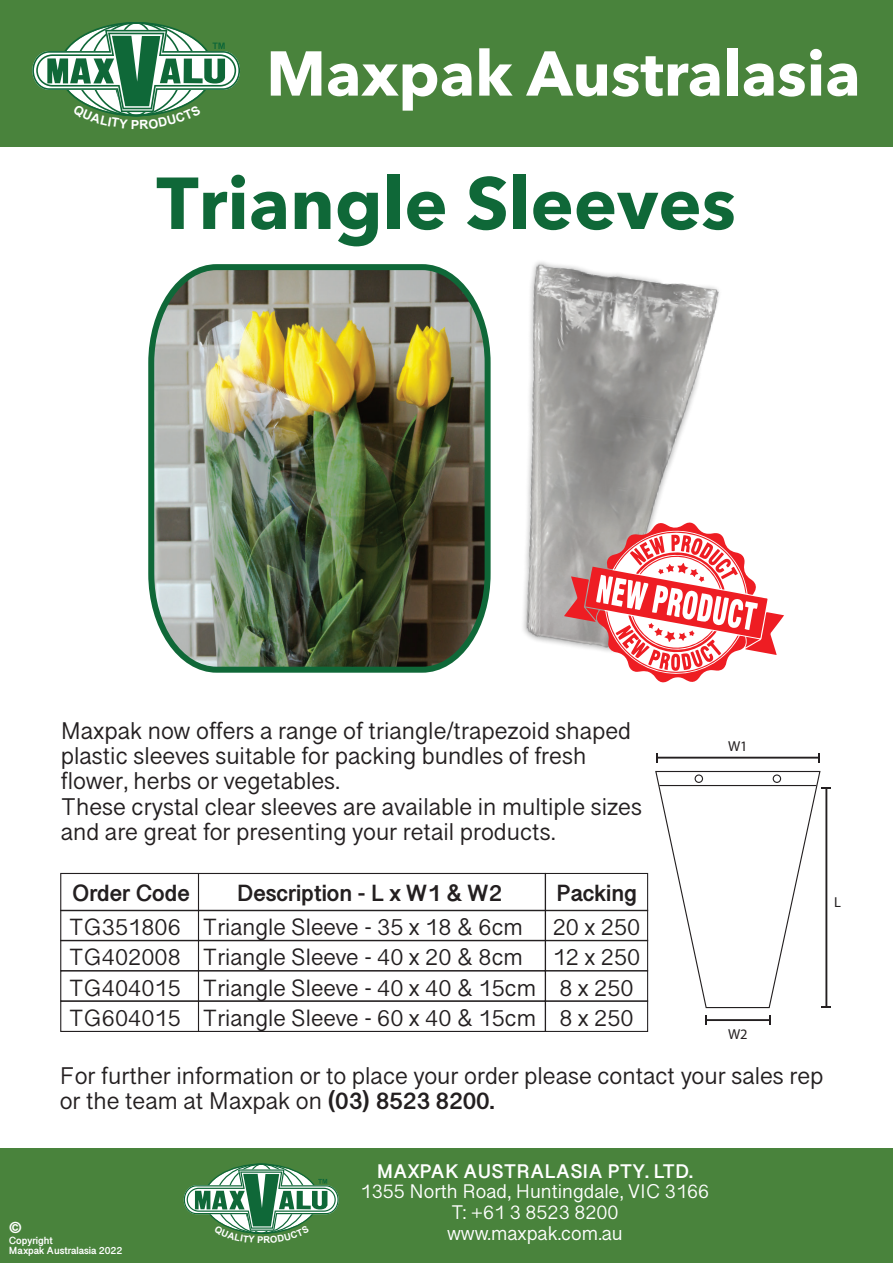
<style>
.page{position:relative;width:893px;height:1263px;background:#fff}
.page>*{position:absolute;margin:0;border:0;box-sizing:border-box;transform-origin:0 0}
.t1{font:700 72.75px "Avenir Next";color:#0f6838}
.t2{font:700 62.55px "Avenir Next";color:#fff}
.t3{font:21px/25.2px "Oriya Sangam MN";color:#231f20}
.t4{font:20.4px/30.3px "Oriya Sangam MN";color:#231f20}
.t5{font:700 20.4px "Oriya Sangam MN";color:#231f20}
.t6{font:17.1px/20.5px "Oriya Sangam MN";color:#fff;text-align:center}
.t7{font:700 17.1px "Oriya Sangam MN";color:#fff}
.t8{font:700 15px "Oriya Sangam MN";color:#fff}
.t9{font:14.4px "Myriad Pro";color:#231f20}
.t10{font:700 9px/10.8px "Oriya Sangam MN";color:#fff}
.s1{font-weight:700}
</style>
<div class="page">
<div style="left:0;top:1148px;width:893px;height:115px;background:#49833c"></div>
<div style="left:0;top:0;width:893px;height:147px;background:#49833c"></div>
<img style="left:148px;top:264px;width:327px;height:409px">
<img style="left:475px;top:262px;width:244px;height:383px">
<svg style="left:564px;top:522px;width:220px;height:161px"></svg>
<hr style="left:198px;top:940px;width:1px;height:31px;background:#231f20">
<div style="left:60px;top:970px;width:486px;height:32px;border:1px solid #231f20"></div>
<hr style="left:198px;top:971px;width:1px;height:30px;background:#231f20">
<div style="left:60px;top:1000px;width:486px;height:32px;border:1px solid #231f20"></div>
<hr style="left:198px;top:1001px;width:1px;height:30px;background:#231f20">
<div style="left:60px;top:910px;width:486px;height:31px;border:1px solid #231f20"></div>
<hr style="left:198px;top:910px;width:1px;height:31px;background:#231f20">
<div style="left:60px;top:873px;width:486px;height:38px;border:1px solid #231f20"></div>
<hr style="left:198px;top:873px;width:1px;height:38px;background:#231f20">
<div style="left:545px;top:940px;width:103px;height:31px;border:1px solid #231f20"></div>
<div style="left:545px;top:970px;width:103px;height:32px;border:1px solid #231f20"></div>
<div style="left:545px;top:1000px;width:103px;height:32px;border:1px solid #231f20"></div>
<div style="left:545px;top:910px;width:103px;height:31px;border:1px solid #231f20"></div>
<div style="left:545px;top:873px;width:103px;height:38px;border:1px solid #231f20"></div>
<svg style="left:655px;top:770px;width:176px;height:239px"></svg>
<hr style="left:657px;top:757px;width:162px;height:1px;background:#231f20">
<svg style="left:818px;top:753px;width:2px;height:9px"></svg>
<hr style="left:706px;top:1019px;width:64px;height:2px;background:#231f20">
<svg style="left:705px;top:1015px;width:2px;height:10px"></svg>
<svg style="left:184px;top:1163px;width:155px;height:71px"></svg>
<svg style="left:32px;top:22px;width:208px;height:95px"></svg>
<h2 class="t2" style="left:266px;top:20px;width:596px">Maxpak Australasia</h2>
<h1 class="t1" style="left:156px;top:140px;width:581px">Triangle Sleeves</h1>
<p class="t3" style="left:61px;top:720px;width:583px">Maxpak now offers a range of triangle/trapezoid shaped plastic sleeves suitable for packing bundles of fresh flower, herbs or vegetables.<br>These crystal clear sleeves are available in multiple sizes and are great for presenting your retail products.</p>
<p class="t9" style="left:728px;top:737px;width:21px">W1</p>
<p class="t5" style="left:72px;top:878px;width:119px">Order Code</p>
<p class="t5" style="left:237px;top:878px;width:267px">Description - L x W1 &amp; W2</p>
<p class="t4" style="left:69px;top:913px;width:469px">TG351806 Triangle Sleeve - 35 x 18 &amp; 6cm TG402008 Triangle Sleeve - 40 x 20 &amp; 8cm TG404015 Triangle Sleeve - 40 x 40 &amp; 15cm TG604015 Triangle Sleeve - 60 x 40 &amp; 15cm</p>
<p class="t5" style="left:556px;top:878px;width:83px">Packing</p>
<p class="t4" style="left:553px;top:913px;width:89px;text-align:center">20 x 250<br>12 x 250<br>8 x 250<br>8 x 250</p>
<p class="t9" style="left:728px;top:1025px;width:21px">W2</p>
<p class="t3" style="left:60px;top:1064px;width:765px">For further information or to place your order please contact your sales rep or the team at Maxpak on <span class="s1">(03) 8523 8200.</span></p>
<p class="t9" style="left:834px;top:893px;width:8px">L</p>
<p class="t8" style="left:9px;top:1216px;width:15px">©</p>
<p class="t10" style="left:9px;top:1235px;width:115px">Copyright<br>Maxpak Australasia 2022</p>
<p class="t7" style="left:377px;top:1159px;width:318px">MAXPAK AUSTRALASIA PTY. LTD.</p>
<p class="t6" style="left:361px;top:1183px;width:350px">1355 North Road, Huntingdale, VIC 3166<br>T: +61 3 8523 8200<br>www.maxpak.com.au</p>
</div>
